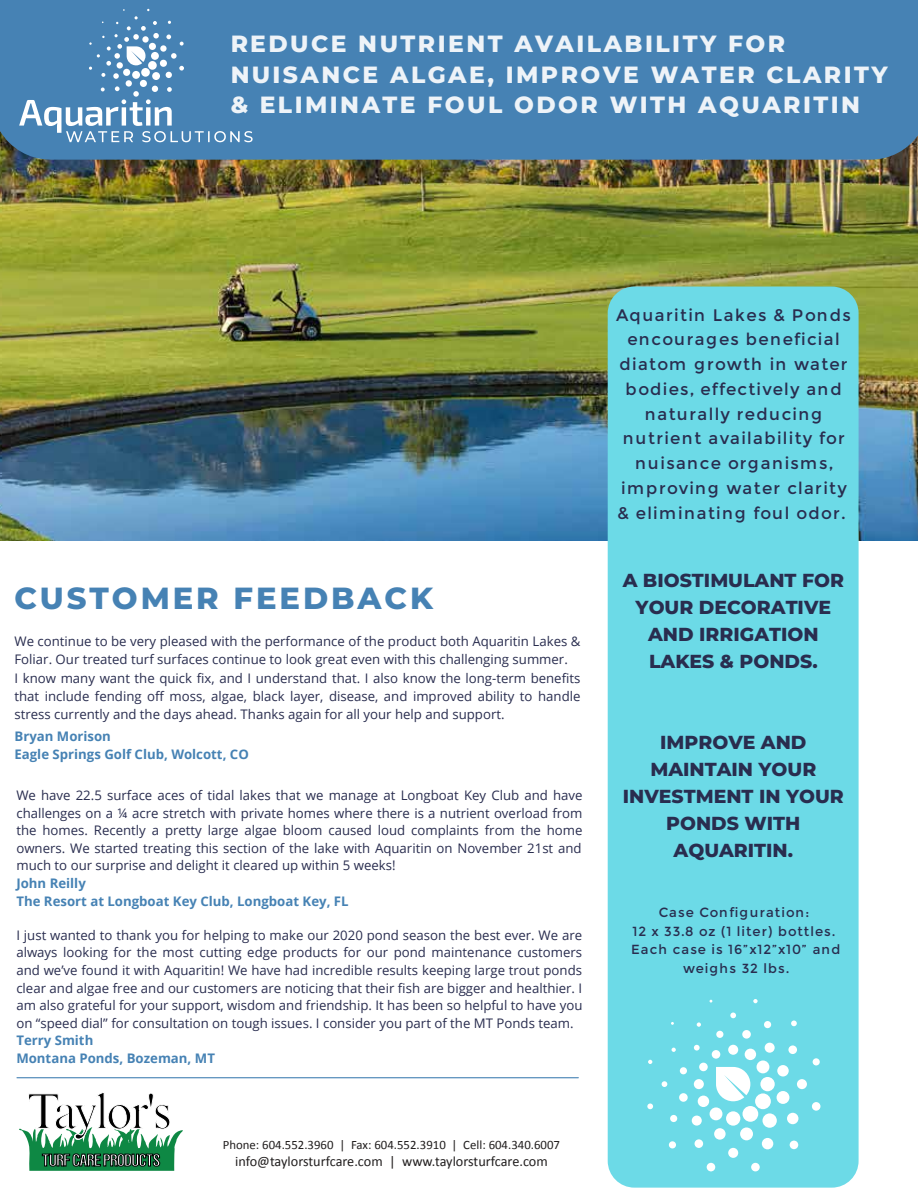
<style>
.page{position:relative;width:918px;height:1188px;background:#fff}
.page>*{position:absolute;margin:0;border:0;box-sizing:border-box;transform-origin:0 0}
.t1{font:800 30.6px "Montserrat";letter-spacing:.095em;color:#4682b4}
.t2{font:800 23.4px/30.3px "Montserrat";letter-spacing:.105em;color:#fff}
.t3{font:800 18.9px/27px "Montserrat";color:#292d4f;text-align:center}
.t4{font:16.65px/24.8px "Montserrat";letter-spacing:.08em;color:#292d4f;text-align:center}
.t5{font:14.25px "Calibri";color:#221f1f}
.t6{font:13.2px/17.5px "Open Sans";color:#292d4f;text-align:justify}
.t7{font:700 13.2px/17.5px "Open Sans";color:#4682b4}
.t8{font:13.2px/18.8px "Montserrat";letter-spacing:.07em;color:#292d4f;text-align:center}
.t9{font:12.75px "Calibri";color:#221f1f}
</style>
<div class="page">
<img style="left:0;top:159px;width:918px;height:382px">
<div style="left:608px;top:287px;width:251px;height:901px;background:#6cdae7;border-radius:27px"></div>
<div style="left:0;top:0;width:918px;height:159px;background:#4682b4"></div>
<hr style="left:17px;top:1077px;width:561px;height:1px;background:#4682b4">
<svg style="left:647px;top:999px;width:173px;height:172px"></svg>
<svg style="left:19px;top:9px;width:234px;height:133px;background:#5a8fbc"></svg>
<svg style="left:19px;top:1092px;width:164px;height:79px"></svg>
<h2 class="t2" style="left:230px;top:28px;width:659px">REDUCE NUTRIENT AVAILABILITY FOR<br>NUISANCE ALGAE, IMPROVE WATER CLARITY &amp; ELIMINATE FOUL ODOR WITH AQUARITIN</h2>
<h1 class="t1" style="left:15px;top:576px;width:420px">CUSTOMER FEEDBACK</h1>
<p class="t6" style="left:14px;top:632px;width:568px;line-height:18.3px;text-align:left">We continue to be very pleased with the performance of the product both Aquaritin Lakes &amp; Foliar. Our treated turf surfaces continue to look great even with this challenging summer.<br>I know many want the quick fix, and I understand that. I also know the long-term benefits that include fending off moss, algae, black layer, disease, and improved ability to handle stress currently and the days ahead. Thanks again for all your help and support.</p>
<p class="t7" style="left:15px;top:727px;width:236px;line-height:18.3px">Bryan Morison<br>Eagle Springs Golf Club, Wolcott, CO</p>
<p class="t6" style="left:16px;top:786px;width:568px">We have 22.5 surface aces of tidal lakes that we manage at Longboat Key Club and have challenges on a ¼ acre stretch with private homes where there is a nutrient overload from the homes. Recently a pretty large algae bloom caused loud complaints from the home owners. We started treating this section of the lake with Aquaritin on November 21st and much to our surprise and delight it cleared up within 5 weeks!</p>
<p class="t7" style="left:16px;top:874px;width:334px">John Reilly<br>The Resort at Longboat Key Club, Longboat Key, FL</p>
<p class="t6" style="left:16px;top:926px;width:568px">I just wanted to thank you for helping to make our 2020 pond season the best ever. We are always looking for the most cutting edge products for our pond maintenance customers and we’ve found it with Aquaritin! We have had incredible results keeping large trout ponds clear and algae free and our customers are noticing that their fish are bigger and healthier. I am also grateful for your support, wisdom and friendship. It has been so helpful to have you on “speed dial” for consultation on tough issues. I consider you part of the MT Ponds team.</p>
<p class="t7" style="left:16px;top:1032px;width:200px">Terry Smith<br>Montana Ponds, Bozeman, MT</p>
<p class="t9" style="left:223px;top:1137px;width:339px">Phone: 604.552.3960 | Fax: 604.552.3910 | Cell: 604.340.6007</p>
<p class="t5" style="left:235px;top:1152px;width:314px">info@taylorsturfcare.com | www.taylorsturfcare.com</p>
<p class="t4" style="left:616px;top:303px;width:236px">Aquaritin Lakes &amp; Ponds encourages beneficial diatom growth in water bodies, effectively and naturally reducing nutrient availability for nuisance organisms, improving water clarity &amp; eliminating foul odor.</p>
<h3 class="t3" style="left:623px;top:566px;width:223px">A BIOSTIMULANT FOR<br>YOUR DECORATIVE<br>AND IRRIGATION<br>LAKES &amp; PONDS.</h3>
<h3 class="t3" style="left:623px;top:728px;width:222px">IMPROVE AND<br>MAINTAIN YOUR<br>INVESTMENT IN YOUR<br>PONDS WITH<br>AQUARITIN.</h3>
<p class="t8" style="left:631px;top:903px;width:211px">Case Configuration:<br>12 x 33.8 oz (1 liter) bottles.<br>Each case is 16”x12”x10” and weighs 32 lbs.</p>
</div>
